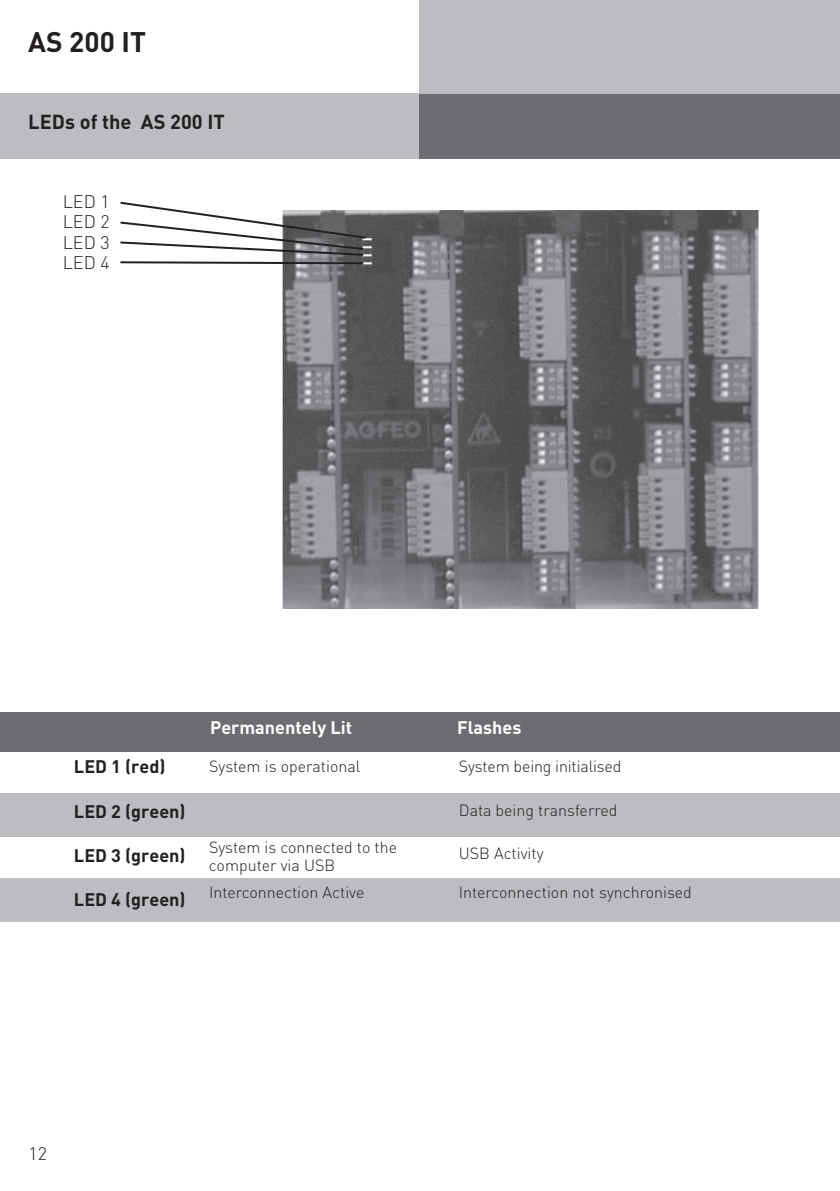
<style>
.page{position:relative;width:840px;height:1191px;background:#fff}
.page>*{position:absolute;margin:0;border:0;box-sizing:border-box;transform-origin:0 0}
.t1{font:28px "DIN Bold Lars";color:#231f20}
.t2{font:20px "DIN Bold Lars";color:#231f20}
.t3{font:18px "DIN Bold Lars";color:#231f20}
.t4{font:18px "DIN Bold Lars";color:#fff}
.t5{font:18px/20.2px "DIN Light Lars";color:#231f20;text-align:justify}
.t6{font:16px/18px "DIN Light Lars";color:#231f20}
</style>
<div class="page">
<div style="left:0;top:94px;width:420px;height:65px;background:#bcbdc0"></div>
<div style="left:420px;top:94px;width:419px;height:65px;background:#6c6d70"></div>
<div style="left:420px;top:0;width:419px;height:94px;background:#bcbdc0"></div>
<div style="left:0;top:711px;width:839px;height:40px;background:#6c6d70"></div>
<div style="left:0;top:792px;width:839px;height:44px;background:#bcbdc0"></div>
<div style="left:0;top:878px;width:839px;height:43px;background:#bcbdc0"></div>
<img style="left:282px;top:210px;width:476px;height:399px">
<div style="left:758px;top:204px;width:31px;height:419px;border:1px solid #fff"></div>
<svg style="left:120px;top:201px;width:247px;height:64px"></svg>
<h1 class="t1" style="left:28px;top:23px;width:119px">AS 200 IT</h1>
<p class="t2" style="left:28px;top:109px;width:198px">LEDs of the AS 200 IT</p>
<p class="t5" style="left:63px;top:191px;width:49px">LED 1<br>LED 2<br>LED 3<br>LED 4</p>
<p class="t3" style="left:74px;top:755px;width:93px">LED 1 (red)</p>
<p class="t3" style="left:74px;top:799px;width:113px">LED 2 (green)</p>
<p class="t3" style="left:74px;top:843px;width:113px">LED 3 (green)</p>
<p class="t3" style="left:74px;top:888px;width:113px">LED 4 (green)</p>
<p class="t4" style="left:210px;top:715px;width:143px">Permanentely Lit</p>
<p class="t4" style="left:457px;top:715px;width:66px">Flashes</p>
<p class="t6" style="left:209px;top:756px;width:153px">System is operational</p>
<p class="t6" style="left:458px;top:756px;width:164px">System being initialised</p>
<p class="t6" style="left:458px;top:801px;width:160px">Data being transferred</p>
<p class="t6" style="left:209px;top:838px;width:189px">System is connected to the computer via USB</p>
<p class="t6" style="left:458px;top:844px;width:86px">USB Activity</p>
<p class="t6" style="left:209px;top:882px;width:157px">Interconnection Active</p>
<p class="t6" style="left:458px;top:882px;width:234px">Interconnection not synchronised</p>
<p class="t5" style="left:28px;top:1143px;width:20px">12</p>
</div>
